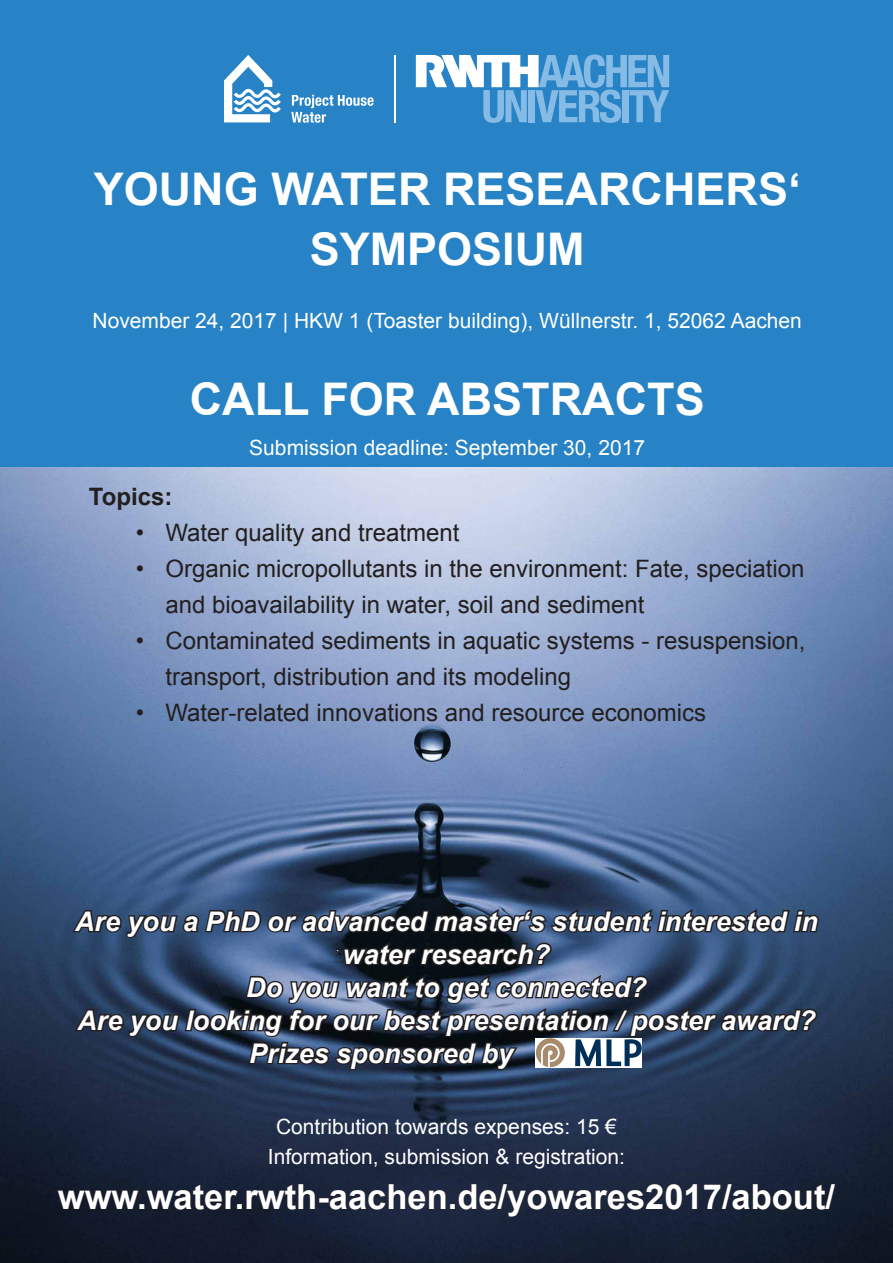
<style>
.page{position:relative;width:893px;height:1263px;background:#fff}
.page>*{position:absolute;margin:0;border:0;box-sizing:border-box;transform-origin:0 0}
.t1{font:700 45px "Arial";color:#fff}
.t2{font:700 34.5px "Arial";color:#fff}
.t3{font:italic 700 27px/33px "Arial";color:#fff;text-align:center}
.t4{font:24px/36px "Arial";color:#231f20}
.t5{font:700 24px "Arial";color:#231f20}
.t6{font:21px "Arial";color:#fff}
</style>
<div class="page">
<div style="left:0;top:0;width:893px;height:514px;background:#2783c5"></div>
<svg style="left:416px;top:55px;width:253px;height:68px"></svg>
<hr style="left:394px;top:55px;width:1px;height:67px;background:#fff">
<svg style="left:224px;top:55px;width:150px;height:68px"></svg>
<img style="left:0;top:468px;width:893px;height:795px">
<svg style="left:57px;top:1183px;width:259px;height:27px;background:#171e2e"></svg>
<div style="left:319px;top:1198px;width:10px;height:4px;border:1px solid #231f20"></div>
<svg style="left:329px;top:1183px;width:507px;height:34px;background:#1b2437"></svg>
<svg style="left:70px;top:906px;width:750px;height:171px;background:#314059"></svg>
<p class="t1" style="left:94px;top:159px;width:708px">YOUNG WATER RESEARCHERS‘</p>
<p class="t1" style="left:310px;top:219px;width:277px">SYMPOSIUM</p>
<p class="t6" style="left:93px;top:306px;width:711px">November 24, 2017 | HKW 1 (Toaster building), Wüllnerstr. 1, 52062 Aachen</p>
<p class="t1" style="left:190px;top:369px;width:516px">CALL FOR ABSTRACTS</p>
<p class="t6" style="left:249px;top:434px;width:397px">Submission deadline: September 30, 2017</p>
<p class="t5" style="left:89px;top:481px;width:85px">Topics:</p>
<p class="t4" style="left:136px;top:515px;width:325px">• Water quality and treatment</p>
<p class="t4" style="left:165px;top:551px;width:640px;text-indent:-30px">• Organic micropollutants in the environment: Fate, speciation and bioavailability in water, soil and sediment</p>
<p class="t4" style="left:165px;top:623px;width:641px;text-indent:-30px">• Contaminated sediments in aquatic systems - resuspension, transport, distribution and its modeling</p>
<p class="t4" style="left:136px;top:695px;width:572px">• Water-related innovations and resource economics</p>
<p class="t3" style="left:75px;top:905px;width:744px">Are you a PhD or advanced master‘s student interested in water research?</p>
<p class="t3" style="left:246px;top:971px;width:402px">Do you want to get connected?</p>
<p class="t3" style="left:77px;top:1004px;width:740px">Are you looking for our best presentation / poster award?</p>
<p class="t3" style="left:249px;top:1037px;width:266px">Prizes sponsored by</p>
<p class="t6" style="left:276px;top:1113px;width:342px">Contribution towards expenses: 15 €</p>
<p class="t6" style="left:268px;top:1143px;width:359px">Information, submission &amp; registration:</p>
<p class="t2" style="left:58px;top:1174px;width:779px">www.water.rwth-aachen.de/yowares2017/about/</p>
</div>
